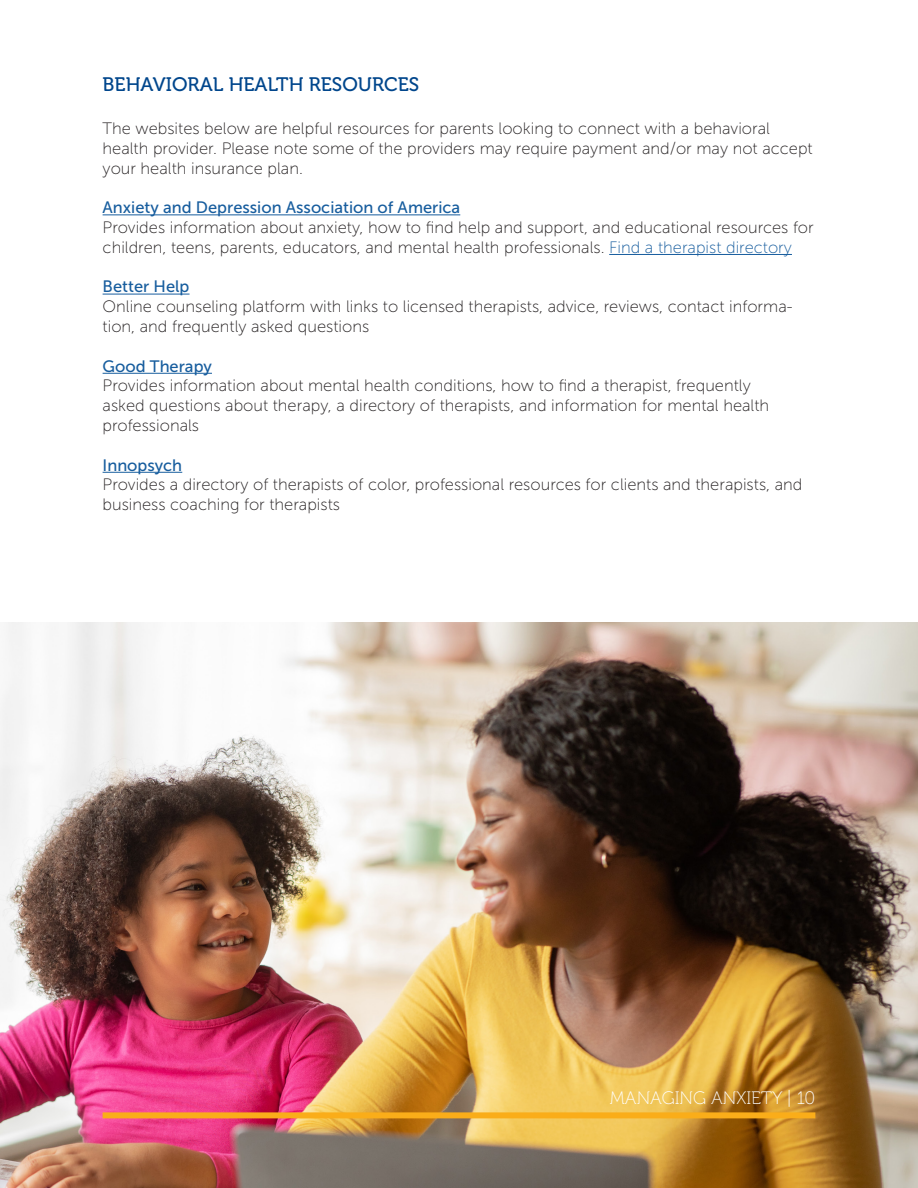
<style>
.page{position:relative;width:918px;height:1188px;background:#fff}
.page>*{position:absolute;margin:0;border:0;box-sizing:border-box;transform-origin:0 0}
.TITLE_2{font:19.5px "Museo 500";color:#01468c}
.t1{font:18px "Museo 100";color:#fff}
.t2{font:16.5px/19.8px "Museo Sans 100";color:#231f20}
.t3{font:16.5px "Museo Sans 500";color:#175d9e}
.s1{color:#175d9e}
</style>
<div class="page">
<img style="left:0;top:623px;width:918px;height:565px">
<div style="left:103px;top:1112px;width:712px;height:6px;background:#faad19"></div>
<hr style="left:103px;top:214px;width:357px;height:1px;background:#175d9e">
<hr style="left:609px;top:254px;width:183px;height:1px;background:#175d9e">
<hr style="left:103px;top:294px;width:87px;height:1px;background:#175d9e">
<hr style="left:103px;top:373px;width:109px;height:1px;background:#175d9e">
<hr style="left:103px;top:472px;width:79px;height:1px;background:#175d9e">
<p class="TITLE_2" style="left:103px;top:73px;width:318px">BEHAVIORAL HEALTH RESOURCES</p>
<p class="t2" style="left:103px;top:119px;width:712px">The websites below are helpful resources for parents looking to connect with a behavioral health provider. Please note some of the providers may require payment and/or may not accept your health insurance plan.</p>
<p class="t3" style="left:103px;top:199px;width:359px">Anxiety and Depression Association of America</p>
<p class="t2" style="left:103px;top:218px;width:713px">Provides information about anxiety, how to find help and support, and educational resources for children, teens, parents, educators, and mental health professionals. <span class="s1">Find a therapist directory</span></p>
<p class="t3" style="left:103px;top:278px;width:88px">Better Help</p>
<p class="t2" style="left:103px;top:297px;width:692px">Online counseling platform with links to licensed therapists, advice, reviews, contact informa&shy;tion, and frequently asked questions</p>
<p class="t3" style="left:103px;top:357px;width:111px">Good Therapy</p>
<p class="t2" style="left:103px;top:376px;width:668px">Provides information about mental health conditions, how to find a therapist, frequently asked questions about therapy, a directory of therapists, and information for mental health professionals</p>
<p class="t3" style="left:103px;top:456px;width:81px">Innopsych</p>
<p class="t2" style="left:103px;top:475px;width:701px">Provides a directory of therapists of color, professional resources for clients and therapists, and business coaching for therapists</p>
<p class="t1" style="left:610px;top:1088px;width:207px">MANAGING ANXIETY | 10</p>
</div>
